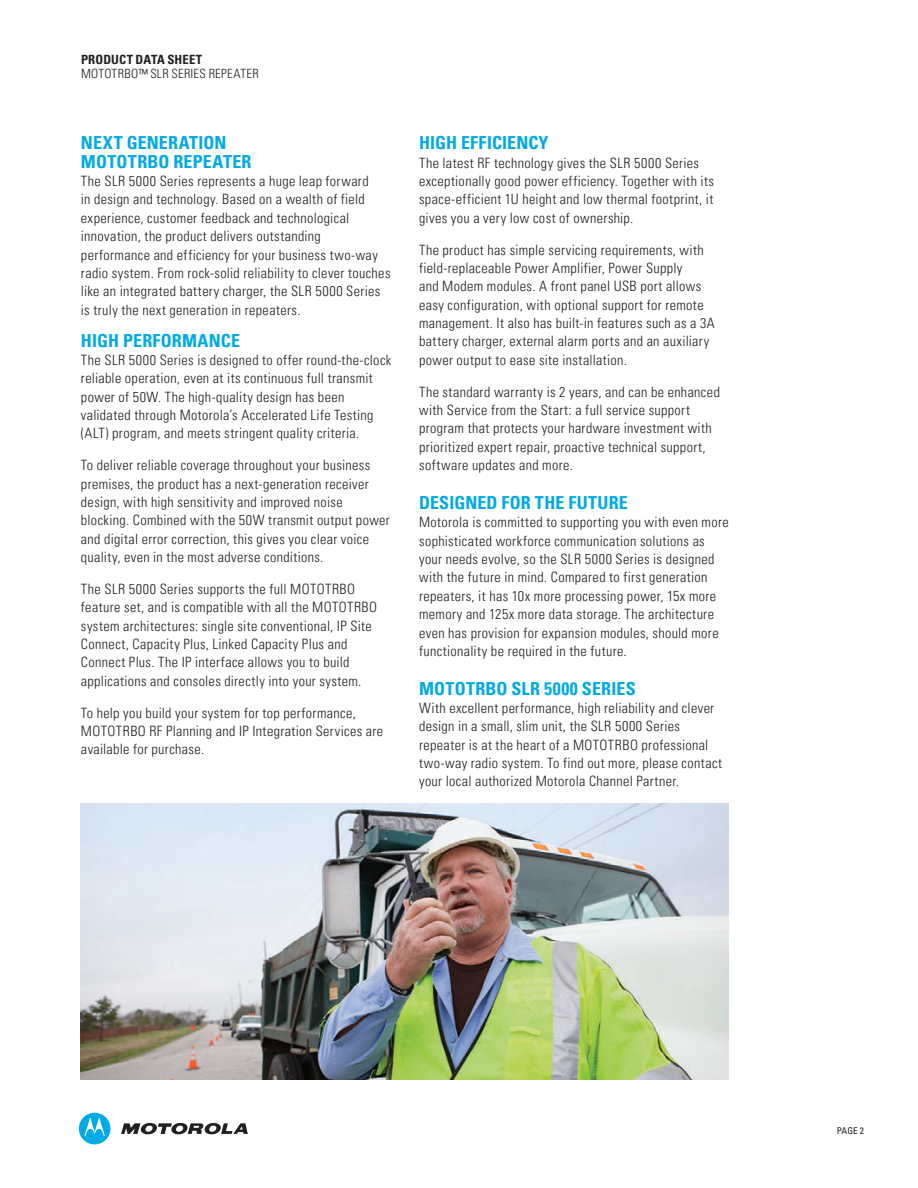
<style>
.page{position:relative;width:918px;height:1188px;background:#fff}
.page>*{position:absolute;margin:0;border:0;box-sizing:border-box;transform-origin:0 0}
.t1{font:700 condensed 18px/18.5px "Univers";letter-spacing:.01em;color:#00aae4}
.t2{font:300 condensed 14.25px/18.3px "Univers";letter-spacing:.025em;color:#231f20}
.t3{font:300 condensed 12.75px "Univers";letter-spacing:.02em;color:#231f20}
.t4{font:700 condensed 12.75px "Univers";letter-spacing:.01em;color:#231f20}
.t5{font:condensed 9.3px "Univers";color:#231f20}
</style>
<div class="page">
<svg style="left:121px;top:1123px;width:127px;height:12px"></svg>
<div style="left:79px;top:1113px;width:31px;height:31px;background:#00aae4;border-radius:50%"></div>
<svg style="left:84px;top:1117px;width:21px;height:19px"></svg>
<img style="left:81px;top:804px;width:648px;height:276px">
<p class="t4" style="left:81px;top:52px;width:123px">PRODUCT DATA SHEET</p>
<p class="t3" style="left:81px;top:66px;width:179px">MOTOTRBO™ SLR SERIES REPEATER</p>
<p class="t1" style="left:81px;top:134px;width:172px">NEXT GENERATION<br>MOTOTRBO REPEATER</p>
<p class="t2" style="left:81px;top:172px;width:311px">The SLR 5000 Series represents a huge leap forward<br>in design and technology. Based on a wealth of field experience, customer feedback and technological innovation, the product delivers outstanding performance and efficiency for your business two-way radio system. From rock-solid reliability to clever touches like an integrated battery charger, the SLR 5000 Series is truly the next generation in repeaters.</p>
<p class="t1" style="left:81px;top:331px;width:161px">HIGH PERFORMANCE</p>
<p class="t2" style="left:81px;top:351px;width:312px">The SLR 5000 Series is designed to offer round-the-clock reliable operation, even at its continuous full transmit power of 50W. The high-quality design has been validated through Motorola’s Accelerated Life Testing (ALT) program, and meets stringent quality criteria.</p>
<p class="t2" style="left:81px;top:456px;width:310px">To deliver reliable coverage throughout your business premises, the product has a next-generation receiver design, with high sensitivity and improved noise blocking. Combined with the 50W transmit output power and digital error correction, this gives you clear voice quality, even in the most adverse conditions.</p>
<p class="t2" style="left:81px;top:580px;width:298px">The SLR 5000 Series supports the full MOTOTRBO feature set, and is compatible with all the MOTOTRBO system architectures: single site conventional, IP Site Connect, Capacity Plus, Linked Capacity Plus and Connect Plus. The IP interface allows you to build applications and consoles directly into your system.</p>
<p class="t2" style="left:81px;top:704px;width:304px">To help you build your system for top performance,<br>MOTOTRBO RF Planning and IP Integration Services are available for purchase.</p>
<p class="t1" style="left:419px;top:134px;width:131px">HIGH EFFICIENCY</p>
<p class="t2" style="left:419px;top:154px;width:297px">The latest RF technology gives the SLR 5000 Series exceptionally good power efficiency. Together with its space-efficient 1U height and low thermal footprint, it gives you a very low cost of ownership.</p>
<p class="t2" style="left:419px;top:240px;width:297px">The product has simple servicing requirements, with field-replaceable Power Amplifier, Power Supply<br>and Modem modules. A front panel USB port allows easy configuration, with optional support for remote management. It also has built-in features such as a 3A battery charger, external alarm ports and an auxiliary power output to ease site installation.</p>
<p class="t2" style="left:419px;top:383px;width:302px">The standard warranty is 2 years, and can be enhanced with Service from the Start: a full service support program that protects your hardware investment with prioritized expert repair, proactive technical support, software updates and more.</p>
<p class="t1" style="left:419px;top:493px;width:210px">DESIGNED FOR THE FUTURE</p>
<p class="t2" style="left:419px;top:513px;width:311px">Motorola is committed to supporting you with even more sophisticated workforce communication solutions as your needs evolve, so the SLR 5000 Series is designed with the future in mind. Compared to first generation repeaters, it has 10x more processing power, 15x more memory and 125x more data storage. The architecture even has provision for expansion modules, should more functionality be required in the future.</p>
<p class="t1" style="left:419px;top:679px;width:218px">MOTOTRBO SLR 5000 SERIES</p>
<p class="t2" style="left:419px;top:699px;width:305px">With excellent performance, high reliability and clever design in a small, slim unit, the SLR 5000 Series repeater is at the heart of a MOTOTRBO professional two-way radio system. To find out more, please contact your local authorized Motorola Channel Partner.</p>
<p class="t5" style="left:837px;top:1125px;width:29px">PAGE 2</p>
</div>
